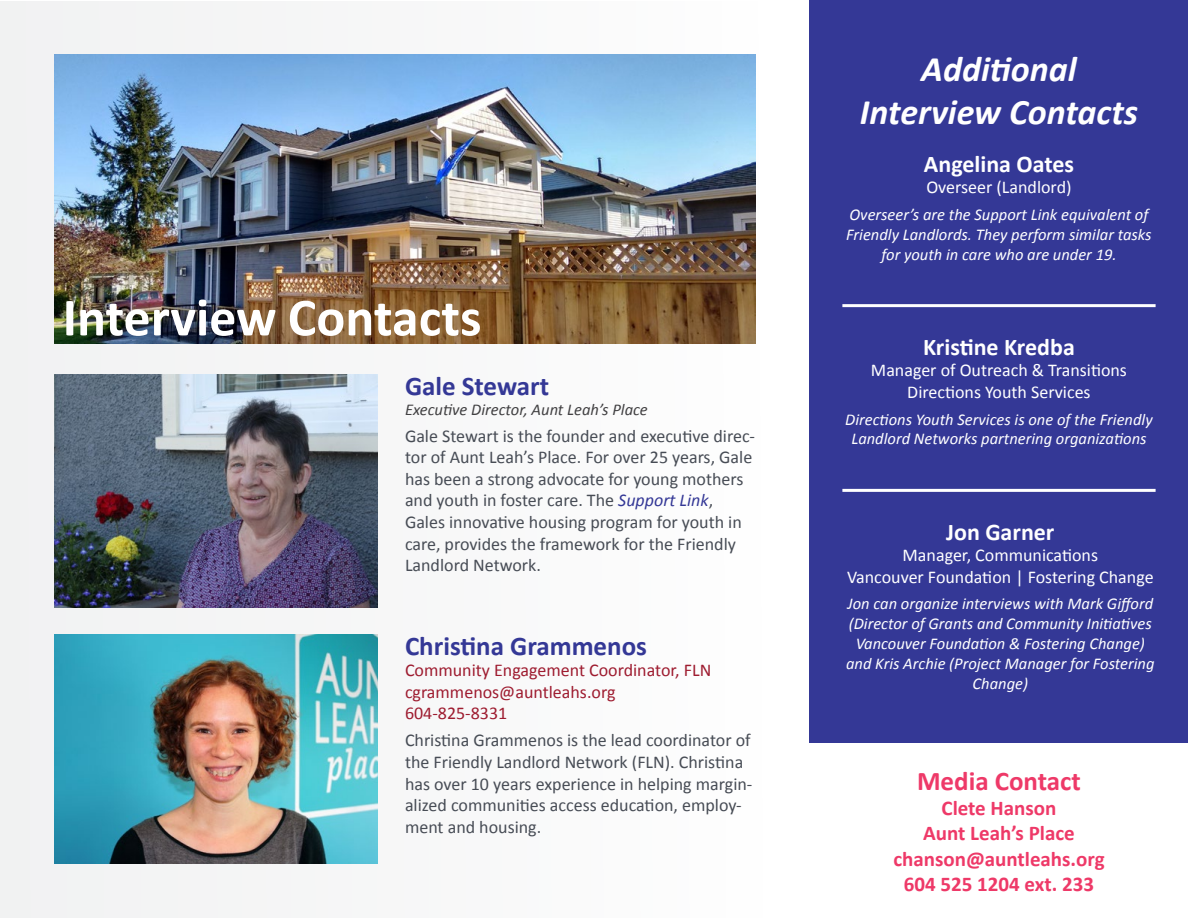
<style>
.page{position:relative;width:1188px;height:918px;background:#fff}
.page>*{position:absolute;margin:0;border:0;box-sizing:border-box;transform-origin:0 0}
.t1{font:700 54px "Calibri";color:#fff}
.t2{font:italic 700 36px/43.2px "Calibri";color:#fff;text-align:center}
.t3{font:700 27px "Calibri";color:#343896}
.t4{font:700 27px "Calibri";color:#ee3968}
.t5{font:700 24px "Calibri";color:#fff}
.t6{font:700 21px/25.2px "Calibri";color:#ee3968;text-align:center}
.t7{font:18px/21.6px "Calibri";color:#474c55}
.t8{font:18px/21.6px "Calibri";color:#fff;text-align:center}
.t9{font:18px/21.6px "Calibri";color:#9e1c30}
.t10{font:italic 16.5px/19.8px "Calibri";color:#fff;text-align:center}
.t11{font:italic 16.5px "Calibri";color:#414042}
.s1{font-style:italic;color:#343896}
</style>
<div class="page">
<div style="left:0;top:1px;width:783px;height:917px;background:#f9f9f9"></div>
<div style="left:810px;top:0;width:378px;height:742px;background:#343896"></div>
<img style="left:54px;top:635px;width:324px;height:229px">
<img style="left:54px;top:374px;width:324px;height:234px">
<hr style="left:842px;top:304px;width:314px;height:3px;background:#fff">
<hr style="left:842px;top:489px;width:314px;height:3px;background:#fff">
<img style="left:54px;top:54px;width:702px;height:290px">
<h1 class="t1" style="left:63px;top:279px;width:420px">Interview Contacts</h1>
<h3 class="t3" style="left:405px;top:367px;width:146px">Gale Stewart</h3>
<p class="t11" style="left:405px;top:398px;width:244px">Executive Director, Aunt Leah’s Place</p>
<p class="t7" style="left:405px;top:424px;width:352px">Gale Stewart is the founder and executive direc&shy;tor of Aunt Leah’s Place. For over 25 years, Gale has been a strong advocate for young mothers and youth in foster care. The <span class="s1">Support Link</span>, Gales innovative housing program for youth in care, provides the framework for the Friendly Landlord Network.</p>
<h3 class="t3" style="left:405px;top:626px;width:244px">Christina Grammenos</h3>
<p class="t9" style="left:405px;top:659px;width:308px">Community Engagement Coordinator, FLN cgrammenos@auntleahs.org<br>604-825-8331</p>
<p class="t7" style="left:405px;top:729px;width:349px">Christina Grammenos is the lead coordinator of the Friendly Landlord Network (FLN). Christina has over 10 years experience in helping margin&shy;alized communities access education, employ&shy;ment and housing.</p>
<h2 class="t2" style="left:860px;top:46px;width:280px">Additional<br>Interview Contacts</h2>
<h3 class="t5" style="left:924px;top:147px;width:152px">Angelina Oates</h3>
<p class="t8" style="left:926px;top:176px;width:147px">Overseer (Landlord)</p>
<p class="t10" style="left:846px;top:204px;width:307px">Overseer’s are the Support Link equivalent of<br>Friendly Landlords. They perform similar tasks for youth in care who are under 19.</p>
<h3 class="t5" style="left:923px;top:330px;width:153px">Kristine Kredba</h3>
<p class="t8" style="left:871px;top:359px;width:258px">Manager of Outreach &amp; Transitions<br>Directions Youth Services</p>
<p class="t10" style="left:845px;top:408px;width:309px">Directions Youth Services is one of the Friendly<br>Landlord Networks partnering organizations</p>
<h3 class="t5" style="left:946px;top:515px;width:110px">Jon Garner</h3>
<p class="t8" style="left:847px;top:544px;width:308px">Manager, Communications<br>Vancouver Foundation | Fostering Change</p>
<p class="t10" style="left:846px;top:593px;width:310px">Jon can organize interviews with Mark Gifford (Director of Grants and Community Initiatives Vancouver Foundation &amp; Fostering Change) and Kris Archie (Project Manager for Fostering Change)</p>
<h3 class="t4" style="left:917px;top:762px;width:165px">Media Contact</h3>
<p class="t6" style="left:893px;top:795px;width:213px">Clete Hanson<br>Aunt Leah’s Place chanson@auntleahs.org<br>604 525 1204 ext. 233</p>
</div>
